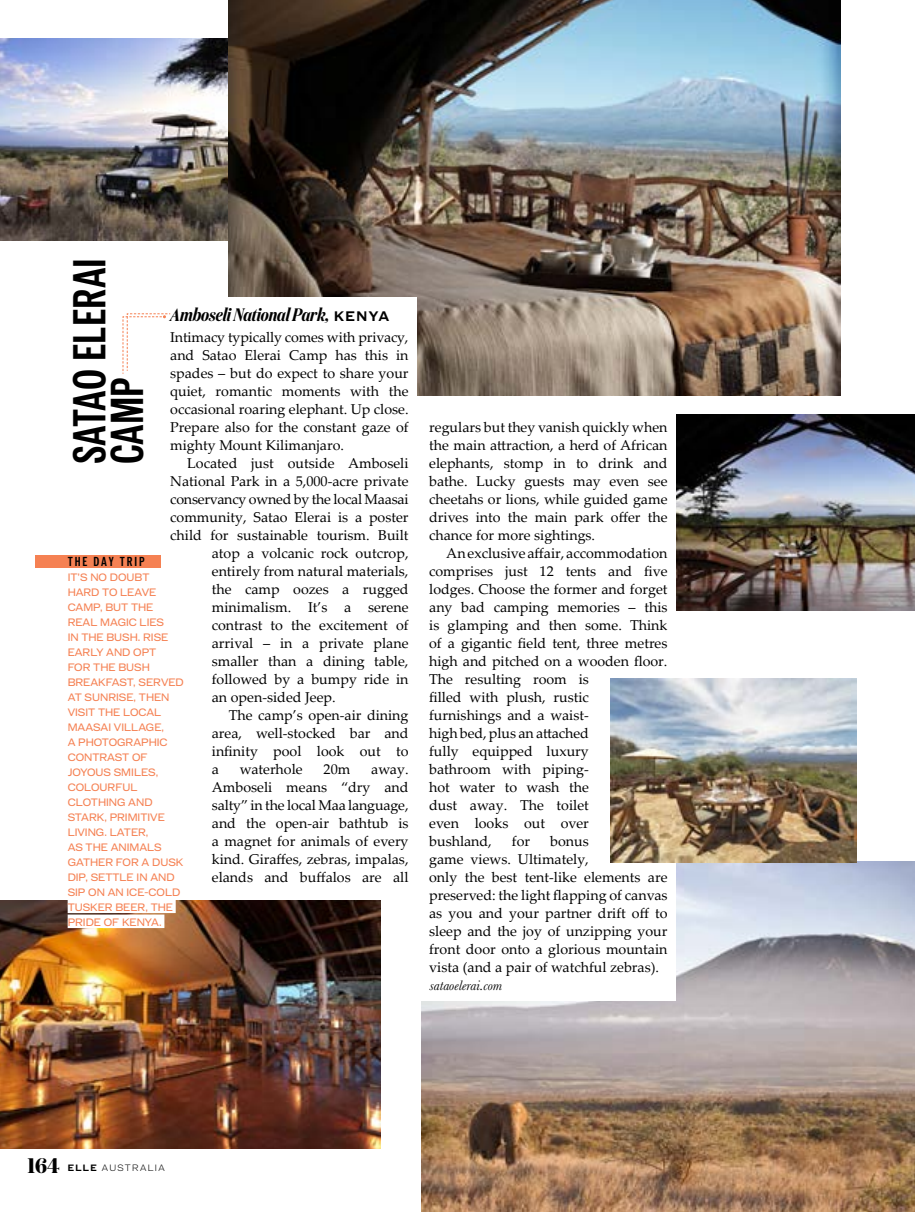
<style>
.page{position:relative;width:915px;height:1212px;background:#fff}
.page>*{position:absolute;margin:0;border:0;box-sizing:border-box;transform-origin:0 0}
.t1{font:500 45px/37.5px "Tagus Cond";color:#000}
.t2{font:700 21px "Domaine Display Narrow";color:#000}
.t3{font:italic 600 18px "Domaine Display Condensed";color:#000}
.t4{font:14.25px/18px "Palatino Linotype";color:#000;text-align:justify}
.t5{font:italic 14.25px "Baskerville MT Std";color:#000}
.t6{font:500 12.75px "Tagus Cond";letter-spacing:.15em;color:#000}
.t7{font:10.5px/15px "Tagus Wide";color:#f58153}
.t8{font:300 9px "Tagus Wide";letter-spacing:.15em;color:#000}
.s1{font-family:"Tagus Wide";font-weight:500;font-style:normal;font-size:13.5px}
.s2{font-weight:500}
</style>
<div class="page">
<img style="left:0;top:901px;width:380px;height:247px">
<img style="left:0;top:38px;width:228px;height:202px">
<img style="left:676px;top:415px;width:238px;height:195px">
<img style="left:421px;top:861px;width:493px;height:351px">
<img style="left:228px;top:0;width:611px;height:396px">
<div style="left:162px;top:298px;width:255px;height:600px;background:#fff"></div>
<div style="left:420px;top:413px;width:255px;height:588px;background:#fff"></div>
<div style="left:36px;top:555px;width:125px;height:12px;background:#f58153"></div>
<div style="left:68px;top:899px;width:108px;height:14px;background:#fff"></div>
<div style="left:68px;top:914px;width:96px;height:14px;background:#fff"></div>
<svg style="left:122px;top:313px;width:49px;height:61px"></svg>
<img style="left:610px;top:678px;width:246px;height:184px">
<h1 class="t1" style="left:72px;top:464px;width:207px;rotate:-90deg">SATAO ELERAI<br>CAMP</h1>
<p class="t3" style="left:170px;top:304px;width:221px">Amboseli National Park, <span class="s1">KENYA</span></p>
<p class="t4" style="left:170px;top:328px;width:240px">Intimacy typically comes with privacy, and Satao Elerai Camp has this in spades – but do expect to share your quiet, romantic moments with the occasional roaring elephant. Up close.<br>Prepare also for the constant gaze of mighty Mount Kilimanjaro.</p>
<p class="t4" style="left:187px;top:454px;width:223px">Located just outside Amboseli</p>
<p class="t4" style="left:170px;top:472px;width:240px">National Park in a 5,000-acre private</p>
<p class="t4" style="left:170px;top:490px;width:240px">conservancy owned by the local Maasai</p>
<p class="t4" style="left:170px;top:508px;width:240px">community, Satao Elerai is a poster</p>
<p class="t4" style="left:170px;top:526px;width:240px">child for sustainable tourism. Built</p>
<p class="t4" style="left:212px;top:544px;width:198px">atop a volcanic rock outcrop,</p>
<p class="t4" style="left:212px;top:562px;width:198px">entirely from natural materials,</p>
<p class="t4" style="left:212px;top:580px;width:198px">the camp oozes a rugged</p>
<p class="t4" style="left:212px;top:598px;width:198px">minimalism. It’s a serene</p>
<p class="t4" style="left:212px;top:616px;width:198px">contrast to the excitement of</p>
<p class="t4" style="left:212px;top:634px;width:198px">arrival – in a private plane</p>
<p class="t4" style="left:212px;top:652px;width:198px">smaller than a dining table,</p>
<p class="t4" style="left:212px;top:670px;width:198px">followed by a bumpy ride in</p>
<p class="t4" style="left:212px;top:688px;width:125px">an open-sided Jeep.</p>
<p class="t4" style="left:229px;top:706px;width:181px">The camp’s open-air dining</p>
<p class="t4" style="left:212px;top:724px;width:198px">area, well-stocked bar and</p>
<p class="t4" style="left:212px;top:742px;width:198px">infinity pool look out to</p>
<p class="t4" style="left:212px;top:760px;width:9px">a</p>
<p class="t4" style="left:240px;top:760px;width:64px">waterhole</p>
<p class="t4" style="left:323px;top:760px;width:28px">20m</p>
<p class="t6" style="left:68px;top:554px;width:79px">THE DAY TRIP</p>
<p class="t7" style="left:68px;top:570px;width:118px">IT’S NO DOUBT<br>HARD TO LEAVE<br>CAMP, BUT THE<br>REAL MAGIC LIES<br>IN THE BUSH. RISE<br>EARLY AND OPT<br>FOR THE BUSH<br>BREAKFAST, SERVED<br>AT SUNRISE, THEN<br>VISIT THE LOCAL<br>MAASAI VILLAGE,<br>A PHOTOGRAPHIC<br>CONTRAST OF<br>JOYOUS SMILES,<br>COLOURFUL<br>CLOTHING AND<br>STARK, PRIMITIVE<br>LIVING. LATER,<br>AS THE ANIMALS<br>GATHER FOR A DUSK<br>DIP, SETTLE IN AND<br>SIP ON AN ICE-COLD<br>TUSKER BEER, THE<br>PRIDE OF KENYA.</p>
<p class="t4" style="left:212px;top:760px;width:198px;text-indent:159px">away.<br>Amboseli means “dry and salty” in the local Maa language, and the open-air bathtub is a magnet for animals of every kind. Giraffes, zebras, impalas, elands and buffalos are all</p>
<p class="t4" style="left:429px;top:418px;width:240px">regulars but they vanish quickly when the main attraction, a herd of African elephants, stomp in to drink and bathe. Lucky guests may even see cheetahs or lions, while guided game drives into the main park offer the chance for more sightings.</p>
<p class="t4" style="left:429px;top:544px;width:240px;text-align:left;text-indent:17px">An exclusive affair, accommodation comprises just 12 tents and five lodges. Choose the former and forget any bad camping memories – this is glamping and then some. Think of a gigantic field tent, three metres high and pitched on a wooden floor.<br>The resulting room is<br>filled with plush, rustic<br>furnishings and a waist-<br>high bed, plus an attached<br>fully equipped luxury<br>bathroom with piping-<br>hot water to wash the<br>dust away. The toilet<br>even looks out over<br>bushland,</p>
<p class="t4" style="left:512px;top:832px;width:20px">for</p>
<p class="t4" style="left:429px;top:832px;width:240px;text-align:left;text-indent:121px">bonus<br>game views. Ultimately,<br>only the best tent-like elements are preserved: the light flapping of canvas as you and your partner drift off to sleep and the joy of unzipping your front door onto a glorious mountain vista (and a pair of watchful zebras).</p>
<p class="t5" style="left:429px;top:977px;width:74px">sataoelerai.com</p>
<h2 class="t2" style="left:28px;top:1153px;width:34px">164</h2>
<p class="t8" style="left:68px;top:1162px;width:99px"><span class="s2">ELLE</span> AUSTRALIA</p>
</div>
